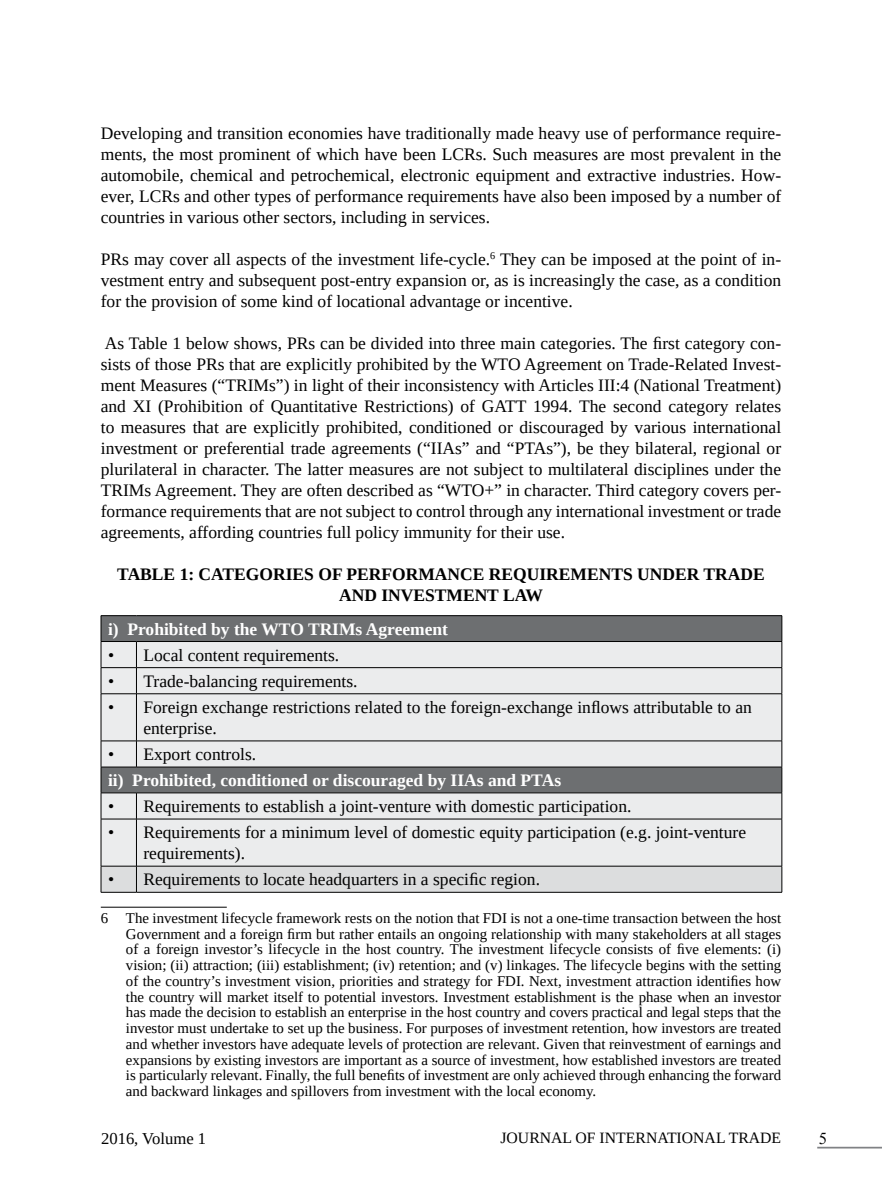
<style>
.page{position:relative;width:882px;height:1197px;background:#fff}
.page>*{position:absolute;margin:0;border:0;box-sizing:border-box;transform-origin:0 0}
.t1{font:17.5px/21px "Tinos";color:#000;text-align:justify}
.t2{font:700 17.5px "Tinos";color:#fff}
.t3{font:700 17.5px/21px "Tinos";color:#000}
.t4{font:16.62px "Tinos";color:#000}
.t5{font:16.62px "Times New Roman";color:#000}
.t6{font:15.75px "Tinos";color:#000}
.t7{font:14.88px/15.8px "Tinos";color:#000;text-align:justify}
</style>
<div class="page">
<hr style="left:817px;top:1147px;width:65px;height:2px;background:#808285">
<div style="left:102px;top:616px;width:680px;height:25px;background:#6d6f71"></div>
<svg style="left:102px;top:642px;width:680px;height:224px;background:#d9dadb"></svg>
<hr style="left:101px;top:615px;width:35px;height:1px;background:#000">
<hr style="left:136px;top:615px;width:646px;height:1px;background:#000">
<hr style="left:101px;top:641px;width:35px;height:1px;background:#000">
<hr style="left:136px;top:641px;width:646px;height:1px;background:#000">
<hr style="left:101px;top:667px;width:35px;height:1px;background:#000">
<svg style="left:101px;top:616px;width:1px;height:77px"></svg>
<hr style="left:136px;top:667px;width:646px;height:1px;background:#000">
<svg style="left:136px;top:642px;width:1px;height:51px"></svg>
<svg style="left:782px;top:616px;width:1px;height:78px"></svg>
<hr style="left:101px;top:693px;width:35px;height:1px;background:#000">
<hr style="left:101px;top:694px;width:1px;height:47px;background:#000">
<hr style="left:136px;top:693px;width:646px;height:1px;background:#000">
<hr style="left:136px;top:694px;width:1px;height:47px;background:#000">
<hr style="left:782px;top:694px;width:1px;height:47px;background:#000">
<hr style="left:101px;top:741px;width:35px;height:1px;background:#000">
<hr style="left:136px;top:741px;width:646px;height:1px;background:#000">
<svg style="left:136px;top:741px;width:1px;height:26px"></svg>
<hr style="left:101px;top:767px;width:35px;height:1px;background:#000">
<hr style="left:136px;top:767px;width:646px;height:1px;background:#000">
<hr style="left:101px;top:793px;width:35px;height:1px;background:#000">
<svg style="left:101px;top:741px;width:1px;height:78px"></svg>
<hr style="left:136px;top:793px;width:646px;height:1px;background:#000">
<svg style="left:136px;top:793px;width:1px;height:26px"></svg>
<svg style="left:782px;top:741px;width:1px;height:78px"></svg>
<hr style="left:101px;top:819px;width:35px;height:1px;background:#000">
<hr style="left:101px;top:819px;width:1px;height:47px;background:#000">
<hr style="left:136px;top:819px;width:646px;height:1px;background:#000">
<hr style="left:136px;top:819px;width:1px;height:47px;background:#000">
<hr style="left:782px;top:819px;width:1px;height:47px;background:#000">
<svg style="left:101px;top:866px;width:682px;height:26px;background:#d3d4d5"></svg>
<hr style="left:101px;top:892px;width:35px;height:1px;background:#000">
<hr style="left:136px;top:892px;width:646px;height:1px;background:#000">
<hr style="left:101px;top:907px;width:126px;height:1px;background:#000">
<p class="t1" style="left:101px;top:122px;width:682px">Developing and transition economies have traditionally made heavy use of performance require&shy;ments, the most prominent of which have been LCRs. Such measures are most prevalent in the automobile, chemical and petrochemical, electronic equipment and extractive industries. How&shy;ever, LCRs and other types of performance requirements have also been imposed by a number of countries in various other sectors, including in services.</p>
<p class="t1" style="left:101px;top:248px;width:682px">PRs may cover all aspects of the investment life-cycle.<sup>6</sup> They can be imposed at the point of in&shy;vestment entry and subsequent post-entry expansion or, as is increasingly the case, as a condition for the provision of some kind of locational advantage or incentive.</p>
<p class="t1" style="left:101px;top:332px;width:682px">As Table 1 below shows, PRs can be divided into three main categories. The first category con&shy;sists of those PRs that are explicitly prohibited by the WTO Agreement on Trade-Related Invest&shy;ment Measures (“TRIMs”) in light of their inconsistency with Articles III:4 (National Treatment) and XI (Prohibition of Quantitative Restrictions) of GATT 1994. The second category relates to measures that are explicitly prohibited, conditioned or discouraged by various international investment or preferential trade agreements (“IIAs” and “PTAs”), be they bilateral, regional or plurilateral in character. The latter measures are not subject to multilateral disciplines under the TRIMs Agreement. They are often described as “WTO+” in character. Third category covers per&shy;formance requirements that are not subject to control through any international investment or trade agreements, affording countries full policy immunity for their use.</p>
<p class="t3" style="left:339px;top:563px;width:423px;text-indent:-222px">TABLE 1: CATE GORIE S OF PERFORMANCE RE QUIREMENTS UNDER TRADE<br>AND INVE STME NT LAW</p>
<p class="t2" style="left:108px;top:617px;width:342px">I) PROHIBITED BY THE WTO TRIMS AGREEMENT</p>
<p class="t1" style="left:108px;top:644px;width:233px">• Local content requirements.</p>
<p class="t1" style="left:108px;top:670px;width:251px">• Trade-balancing requirements.</p>
<p class="t1" style="left:143px;top:696px;width:610px;text-indent:-35px">• Foreign exchange restrictions related to the foreign-exchange inflows attributable to an enterprise.</p>
<p class="t1" style="left:108px;top:744px;width:150px">• Export controls.</p>
<p class="t2" style="left:108px;top:768px;width:455px">II) PROHIBITED, CONDITIONED OR DISCOURAGED BY IIAS AND PTAS</p>
<p class="t1" style="left:108px;top:796px;width:525px">• Requirements to establish a joint-venture with domestic participation.</p>
<p class="t1" style="left:143px;top:822px;width:604px;text-indent:-35px">• Requirements for a minimum level of domestic equity participation (e.g. joint-venture requirements).</p>
<p class="t1" style="left:108px;top:869px;width:434px">• Requirements to locate headquarters in a specific region.</p>
<p class="t7" style="left:126px;top:910px;width:657px;text-indent:-25px">6 The investment lifecycle framework rests on the notion that FDI is not a one-time transaction between the host Government and a foreign firm but rather entails an ongoing relationship with many stakeholders at all stages of a foreign investor’s lifecycle in the host country. The investment lifecycle consists of five elements: (i) vision; (ii) attraction; (iii) establishment; (iv) retention; and (v) linkages. The lifecycle begins with the setting of the country’s investment vision, priorities and strategy for FDI. Next, investment attraction identifies how the country will market itself to potential investors. Investment establishment is the phase when an investor has made the decision to establish an enterprise in the host country and covers practical and legal steps that the investor must undertake to set up the business. For purposes of investment retention, how investors are treated and whether investors have adequate levels of protection are relevant. Given that reinvestment of earnings and expansions by existing investors are important as a source of investment, how established investors are treated is particularly relevant. Finally, the full benefits of investment are only achieved through enhancing the forward and backward linkages and spillovers from investment with the local economy.</p>
<p class="t4" style="left:101px;top:1128px;width:107px">2016, Volume 1</p>
<p class="t6" style="left:500px;top:1128px;width:282px">JOURNAL OF INTERNATIONAL TRADE</p>
<p class="t5" style="left:819px;top:1127px;width:10px">5</p>
</div>
